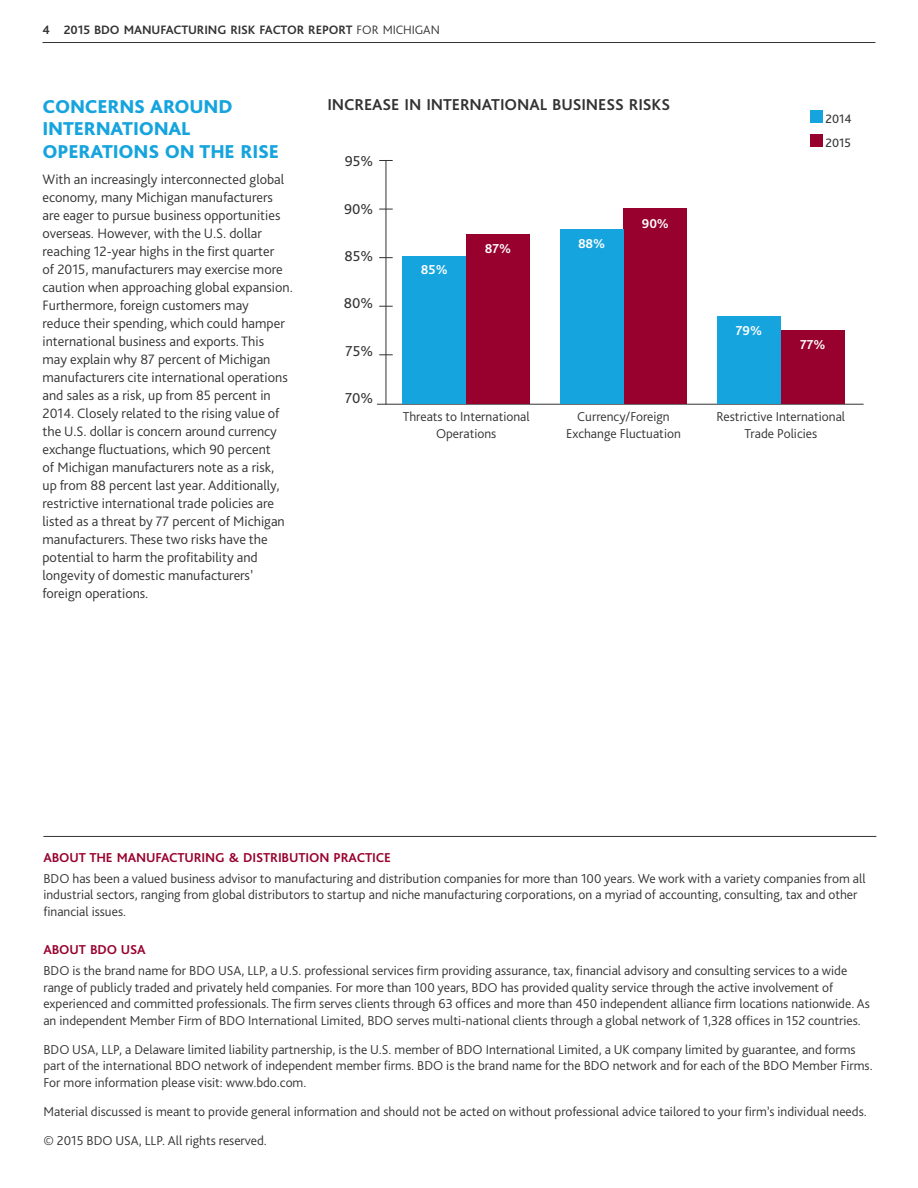
<style>
.page{position:relative;width:918px;height:1188px;background:#fff}
.page>*{position:absolute;margin:0;border:0;box-sizing:border-box;transform-origin:0 0}
.t1{font:800 19.5px/22.5px "Bliss Pro";letter-spacing:-.01em;color:#16a4de}
.t2{font:700 16.5px "Bliss Pro";letter-spacing:-.005em;color:#333}
.t3{font:15px "Bliss Pro";color:#333}
.t4{font:300 14.25px/18px "Bliss Pro";color:#333}
.t5{font:300 13.5px/16.5px "Bliss Pro";color:#333}
.t6{font:700 13.5px "Bliss Pro";letter-spacing:-.01em;color:#98002e}
.t7{font:700 13.5px "Bliss Pro";letter-spacing:-.005em;color:#fff}
.t8{font:700 12.75px "Bliss Pro";letter-spacing:-.005em;color:#333}
.t9{font:12.75px/23.5px "Bliss Pro";color:#333}
.s1{font-weight:300}
</style>
<div class="page">
<hr style="left:43px;top:42px;width:832px;height:1px;background:#333">
<svg style="left:379px;top:354px;width:14px;height:1px"></svg>
<svg style="left:379px;top:257px;width:14px;height:1px"></svg>
<svg style="left:379px;top:160px;width:14px;height:1px"></svg>
<svg style="left:379px;top:306px;width:14px;height:1px"></svg>
<svg style="left:379px;top:209px;width:14px;height:1px"></svg>
<hr style="left:386px;top:161px;width:1px;height:243px;background:#333">
<hr style="left:377px;top:404px;width:487px;height:1px;background:#333">
<hr style="left:43px;top:836px;width:833px;height:1px;background:#333">
<div style="left:466px;top:234px;width:64px;height:170px;background:#98002e"></div>
<div style="left:402px;top:257px;width:64px;height:147px;background:#16a4de"></div>
<div style="left:624px;top:209px;width:63px;height:195px;background:#98002e"></div>
<div style="left:560px;top:229px;width:64px;height:175px;background:#16a4de"></div>
<div style="left:781px;top:330px;width:64px;height:74px;background:#98002e"></div>
<div style="left:717px;top:316px;width:64px;height:88px;background:#16a4de"></div>
<div style="left:810px;top:111px;width:13px;height:12px;background:#16a4de"></div>
<div style="left:810px;top:134px;width:13px;height:13px;background:#98002e"></div>
<p class="t8" style="left:43px;top:22px;width:399px">4 2015 BDO MANUFACTURING RISK FACTOR REPORT <span class="s1">FOR MICHIGAN</span></p>
<h1 class="t1" style="left:43px;top:94px;width:238px">CONCERNS AROUND<br>INTERNATIONAL<br>OPERATIONS ON THE RISE</h1>
<p class="t4" style="left:43px;top:170px;width:252px">With an increasingly interconnected global economy, many Michigan manufacturers are eager to pursue business opportunities overseas. However, with the U.S. dollar reaching 12-year highs in the first quarter<br>of 2015, manufacturers may exercise more caution when approaching global expansion.<br>Furthermore, foreign customers may<br>reduce their spending, which could hamper international business and exports. This<br>may explain why 87 percent of Michigan manufacturers cite international operations and sales as a risk, up from 85 percent in 2014. Closely related to the rising value of the U.S. dollar is concern around currency exchange fluctuations, which 90 percent<br>of Michigan manufacturers note as a risk,<br>up from 88 percent last year. Additionally, restrictive international trade policies are listed as a threat by 77 percent of Michigan manufacturers. These two risks have the potential to harm the profitability and longevity of domestic manufacturers’ foreign operations.</p>
<p class="t2" style="left:327px;top:95px;width:344px">INCREASE IN INTERNATIONAL BUSINESS RISKS</p>
<p class="t3" style="left:345px;top:152px;width:30px">95%</p>
<p class="t3" style="left:344px;top:199px;width:31px">90%</p>
<p class="t3" style="left:344px;top:247px;width:30px">85%</p>
<p class="t3" style="left:344px;top:294px;width:31px">80%</p>
<p class="t3" style="left:346px;top:341px;width:29px">75%</p>
<p class="t3" style="left:345px;top:389px;width:30px">70%</p>
<p class="t7" style="left:421px;top:262px;width:28px">85%</p>
<p class="t7" style="left:485px;top:240px;width:28px">87%</p>
<p class="t7" style="left:578px;top:235px;width:29px">88%</p>
<p class="t7" style="left:642px;top:215px;width:29px">90%</p>
<p class="t9" style="left:826px;top:107px;width:28px">2014<br>2015</p>
<p class="t7" style="left:736px;top:322px;width:28px">79%</p>
<p class="t7" style="left:800px;top:336px;width:27px">77%</p>
<p class="t5" style="left:403px;top:408px;width:128px;text-align:center">Threats to International<br>Operations</p>
<p class="t5" style="left:566px;top:408px;width:116px;text-align:center">Currency/Foreign<br>Exchange Fluctuation</p>
<p class="t5" style="left:717px;top:408px;width:130px;text-align:center">Restrictive International<br>Trade Policies</p>
<p class="t6" style="left:43px;top:849px;width:349px">ABOUT THE MANUFACTURING &amp; DISTRIBUTION PRACTICE</p>
<p class="t5" style="left:43px;top:870px;width:824px">BDO has been a valued business advisor to manufacturing and distribution companies for more than 100 years. We work with a variety companies from all industrial sectors, ranging from global distributors to startup and niche manufacturing corporations, on a myriad of accounting, consulting, tax and other financial issues.</p>
<p class="t6" style="left:43px;top:942px;width:104px">ABOUT BDO USA</p>
<p class="t5" style="left:43px;top:962px;width:828px">BDO is the brand name for BDO USA, LLP, a U.S. professional services firm providing assurance, tax, financial advisory and consulting services to a wide range of publicly traded and privately held companies. For more than 100 years, BDO has provided quality service through the active involvement of experienced and committed professionals. The firm serves clients through 63 offices and more than 450 independent alliance firm locations nationwide. As an independent Member Firm of BDO International Limited, BDO serves multi-national clients through a global network of 1,328 offices in 152 countries.</p>
<p class="t5" style="left:43px;top:1041px;width:831px">BDO USA, LLP, a Delaware limited liability partnership, is the U.S. member of BDO International Limited, a UK company limited by guarantee, and forms part of the international BDO network of independent member firms. BDO is the brand name for the BDO network and for each of the BDO Member Firms.<br>For more information please visit: www.bdo.com.</p>
<p class="t5" style="left:43px;top:1097px;width:825px;line-height:29.2px">Material discussed is meant to provide general information and should not be acted on without professional advice tailored to your firm’s individual needs. © 2015 BDO USA, LLP. All rights reserved.</p>
</div>
